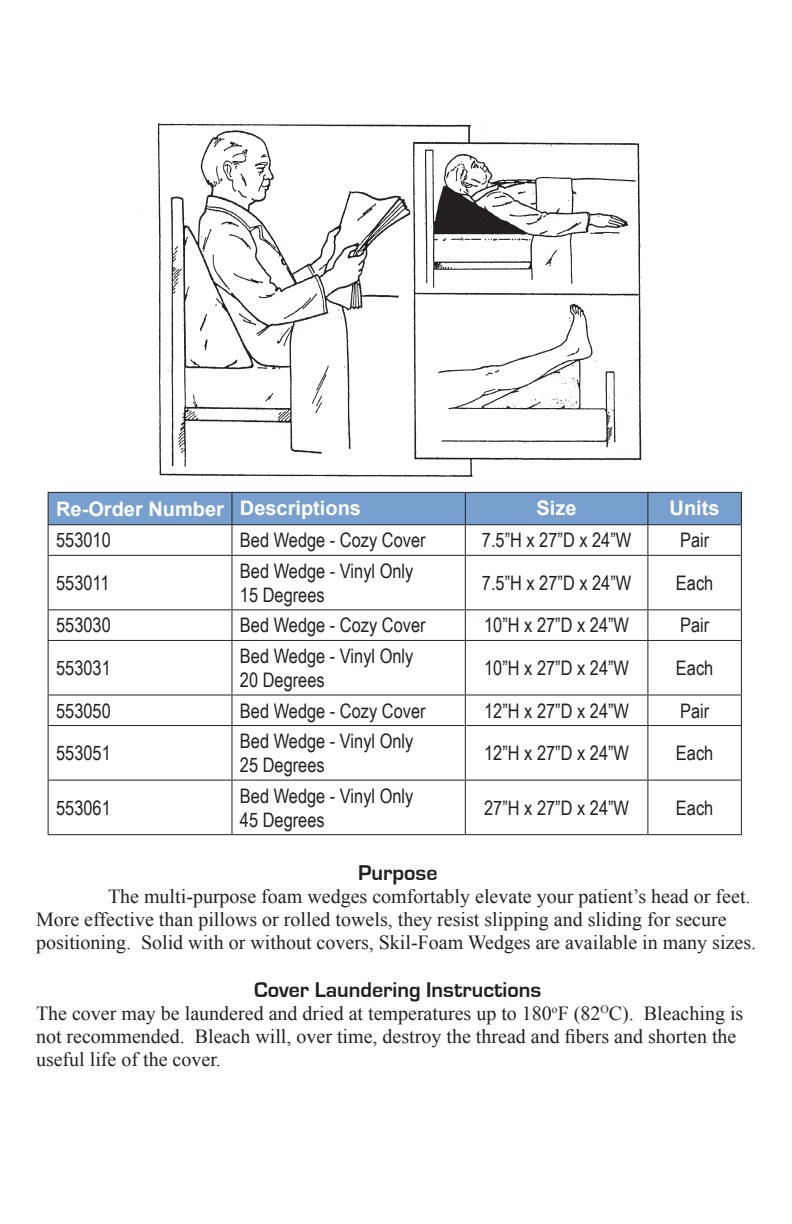
<style>
.page{position:relative;width:792px;height:1224px;background:#fff}
.page>*{position:absolute;margin:0;border:0;box-sizing:border-box;transform-origin:0 0}
.t1{font:700 22px "Eurostile";color:#231f20}
.t2{font:20px/23px "Times New Roman";color:#231f20}
.t3{font:20px "Arial Narrow";color:#231f20}
.t4{font:700 20px "Arial";color:#fff}
</style>
<div class="page">
<img style="left:136px;top:123px;width:506px;height:354px">
<div style="left:49px;top:493px;width:692px;height:31px;background:#77a0cf"></div>
<hr style="left:48px;top:492px;width:184px;height:1px;background:#231f20">
<hr style="left:48px;top:493px;width:1px;height:31px;background:#231f20">
<hr style="left:232px;top:492px;width:233px;height:1px;background:#231f20">
<hr style="left:231px;top:493px;width:1px;height:31px;background:#231f20">
<hr style="left:465px;top:492px;width:183px;height:1px;background:#231f20">
<hr style="left:465px;top:493px;width:1px;height:31px;background:#231f20">
<hr style="left:648px;top:492px;width:94px;height:1px;background:#231f20">
<hr style="left:647px;top:493px;width:1px;height:31px;background:#231f20">
<hr style="left:741px;top:493px;width:1px;height:31px;background:#231f20">
<hr style="left:48px;top:524px;width:184px;height:1px;background:#231f20">
<hr style="left:48px;top:525px;width:1px;height:30px;background:#231f20">
<hr style="left:232px;top:524px;width:233px;height:1px;background:#231f20">
<hr style="left:231px;top:525px;width:1px;height:30px;background:#231f20">
<hr style="left:465px;top:524px;width:183px;height:1px;background:#231f20">
<hr style="left:465px;top:525px;width:1px;height:30px;background:#231f20">
<hr style="left:648px;top:524px;width:94px;height:1px;background:#231f20">
<hr style="left:647px;top:525px;width:1px;height:30px;background:#231f20">
<hr style="left:741px;top:525px;width:1px;height:30px;background:#231f20">
<hr style="left:48px;top:555px;width:184px;height:1px;background:#231f20">
<hr style="left:48px;top:556px;width:1px;height:53px;background:#231f20">
<hr style="left:232px;top:555px;width:233px;height:1px;background:#231f20">
<hr style="left:231px;top:556px;width:1px;height:53px;background:#231f20">
<hr style="left:465px;top:555px;width:183px;height:1px;background:#231f20">
<hr style="left:465px;top:556px;width:1px;height:53px;background:#231f20">
<hr style="left:648px;top:555px;width:94px;height:1px;background:#231f20">
<hr style="left:647px;top:556px;width:1px;height:53px;background:#231f20">
<hr style="left:741px;top:556px;width:1px;height:53px;background:#231f20">
<hr style="left:48px;top:609px;width:184px;height:1px;background:#231f20">
<hr style="left:48px;top:610px;width:1px;height:30px;background:#231f20">
<hr style="left:232px;top:609px;width:233px;height:1px;background:#231f20">
<hr style="left:231px;top:610px;width:1px;height:30px;background:#231f20">
<hr style="left:465px;top:609px;width:183px;height:1px;background:#231f20">
<hr style="left:465px;top:610px;width:1px;height:30px;background:#231f20">
<hr style="left:648px;top:609px;width:94px;height:1px;background:#231f20">
<hr style="left:647px;top:610px;width:1px;height:30px;background:#231f20">
<hr style="left:741px;top:610px;width:1px;height:30px;background:#231f20">
<hr style="left:48px;top:640px;width:184px;height:1px;background:#231f20">
<hr style="left:48px;top:641px;width:1px;height:53px;background:#231f20">
<hr style="left:232px;top:640px;width:233px;height:1px;background:#231f20">
<hr style="left:231px;top:641px;width:1px;height:53px;background:#231f20">
<hr style="left:465px;top:640px;width:183px;height:1px;background:#231f20">
<hr style="left:465px;top:641px;width:1px;height:53px;background:#231f20">
<hr style="left:648px;top:640px;width:94px;height:1px;background:#231f20">
<hr style="left:647px;top:641px;width:1px;height:53px;background:#231f20">
<hr style="left:741px;top:641px;width:1px;height:53px;background:#231f20">
<hr style="left:48px;top:694px;width:184px;height:1px;background:#231f20">
<hr style="left:48px;top:695px;width:1px;height:30px;background:#231f20">
<hr style="left:232px;top:694px;width:233px;height:1px;background:#231f20">
<hr style="left:231px;top:695px;width:1px;height:30px;background:#231f20">
<hr style="left:465px;top:694px;width:183px;height:1px;background:#231f20">
<hr style="left:465px;top:695px;width:1px;height:30px;background:#231f20">
<hr style="left:648px;top:694px;width:94px;height:1px;background:#231f20">
<hr style="left:647px;top:695px;width:1px;height:30px;background:#231f20">
<hr style="left:741px;top:695px;width:1px;height:30px;background:#231f20">
<hr style="left:48px;top:725px;width:184px;height:1px;background:#231f20">
<hr style="left:48px;top:726px;width:1px;height:54px;background:#231f20">
<hr style="left:232px;top:725px;width:233px;height:1px;background:#231f20">
<hr style="left:231px;top:726px;width:1px;height:54px;background:#231f20">
<hr style="left:465px;top:725px;width:183px;height:1px;background:#231f20">
<hr style="left:465px;top:726px;width:1px;height:54px;background:#231f20">
<hr style="left:648px;top:725px;width:94px;height:1px;background:#231f20">
<hr style="left:647px;top:726px;width:1px;height:54px;background:#231f20">
<hr style="left:741px;top:726px;width:1px;height:54px;background:#231f20">
<hr style="left:48px;top:780px;width:184px;height:1px;background:#231f20">
<hr style="left:48px;top:781px;width:1px;height:53px;background:#231f20">
<hr style="left:232px;top:780px;width:233px;height:1px;background:#231f20">
<hr style="left:231px;top:781px;width:1px;height:53px;background:#231f20">
<hr style="left:465px;top:780px;width:183px;height:1px;background:#231f20">
<hr style="left:465px;top:781px;width:1px;height:53px;background:#231f20">
<hr style="left:648px;top:780px;width:94px;height:1px;background:#231f20">
<hr style="left:647px;top:781px;width:1px;height:53px;background:#231f20">
<hr style="left:741px;top:781px;width:1px;height:53px;background:#231f20">
<hr style="left:48px;top:834px;width:184px;height:1px;background:#231f20">
<hr style="left:232px;top:834px;width:233px;height:1px;background:#231f20">
<hr style="left:465px;top:834px;width:183px;height:1px;background:#231f20">
<hr style="left:648px;top:834px;width:94px;height:1px;background:#231f20">
<p class="t4" style="left:56px;top:495px;width:169px">Re-Order Number</p>
<p class="t4" style="left:240px;top:495px;width:123px">Descriptions</p>
<p class="t4" style="left:537px;top:495px;width:42px">Size</p>
<p class="t4" style="left:670px;top:495px;width:51px">Units</p>
<p class="t3" style="left:56px;top:526px;width:56px">553010</p>
<p class="t3" style="left:240px;top:526px;width:187px">Bed Wedge - Cozy Cover</p>
<p class="t3" style="left:482px;top:526px;width:151px">7.5”H x 27”D x 24”W</p>
<p class="t3" style="left:680px;top:526px;width:31px">Pair</p>
<p class="t3" style="left:56px;top:568px;width:55px">553011</p>
<p class="t3" style="left:240px;top:556px;width:175px">Bed Wedge - Vinyl Only</p>
<p class="t3" style="left:240px;top:580px;width:86px">15 Degrees</p>
<p class="t3" style="left:482px;top:568px;width:151px">7.5”H x 27”D x 24”W</p>
<p class="t3" style="left:676px;top:568px;width:39px">Each</p>
<p class="t3" style="left:56px;top:611px;width:56px">553030</p>
<p class="t3" style="left:240px;top:611px;width:187px">Bed Wedge - Cozy Cover</p>
<p class="t3" style="left:484px;top:611px;width:146px">10”H x 27”D x 24”W</p>
<p class="t3" style="left:680px;top:611px;width:31px">Pair</p>
<p class="t3" style="left:56px;top:653px;width:56px">553031</p>
<p class="t3" style="left:240px;top:641px;width:175px">Bed Wedge - Vinyl Only</p>
<p class="t3" style="left:240px;top:665px;width:86px">20 Degrees</p>
<p class="t3" style="left:484px;top:653px;width:146px">10”H x 27”D x 24”W</p>
<p class="t3" style="left:676px;top:653px;width:39px">Each</p>
<p class="t3" style="left:56px;top:696px;width:56px">553050</p>
<p class="t3" style="left:240px;top:696px;width:187px">Bed Wedge - Cozy Cover</p>
<p class="t3" style="left:484px;top:696px;width:146px">12”H x 27”D x 24”W</p>
<p class="t3" style="left:680px;top:696px;width:31px">Pair</p>
<p class="t3" style="left:56px;top:738px;width:56px">553051</p>
<p class="t3" style="left:240px;top:726px;width:175px">Bed Wedge - Vinyl Only</p>
<p class="t3" style="left:240px;top:750px;width:86px">25 Degrees</p>
<p class="t3" style="left:484px;top:738px;width:146px">12”H x 27”D x 24”W</p>
<p class="t3" style="left:676px;top:738px;width:39px">Each</p>
<p class="t3" style="left:56px;top:793px;width:56px">553061</p>
<p class="t3" style="left:240px;top:781px;width:175px">Bed Wedge - Vinyl Only</p>
<p class="t3" style="left:240px;top:805px;width:86px">45 Degrees</p>
<p class="t3" style="left:484px;top:793px;width:146px">27”H x 27”D x 24”W</p>
<p class="t3" style="left:676px;top:793px;width:39px">Each</p>
<p class="t1" style="left:358px;top:861px;width:81px">Purpose</p>
<p class="t2" style="left:108px;top:884px;width:644px">The multi-purpose foam wedges comfortably elevate your patient’s head or feet.</p>
<p class="t2" style="left:36px;top:907px;width:722px">More effective than pillows or rolled towels, they resist slipping and sliding for secure positioning. Solid with or without covers, Skil-Foam Wedges are available in many sizes.</p>
<p class="t1" style="left:254px;top:978px;width:289px">Cover Laundering Instructions</p>
<p class="t2" style="left:36px;top:1001px;width:709px">The cover may be laundered and dried at temperatures up to 180<sup>o</sup>F (82<sup>O</sup>C). Bleaching is not recommended. Bleach will, over time, destroy the thread and fibers and shorten the useful life of the cover.</p>
</div>
